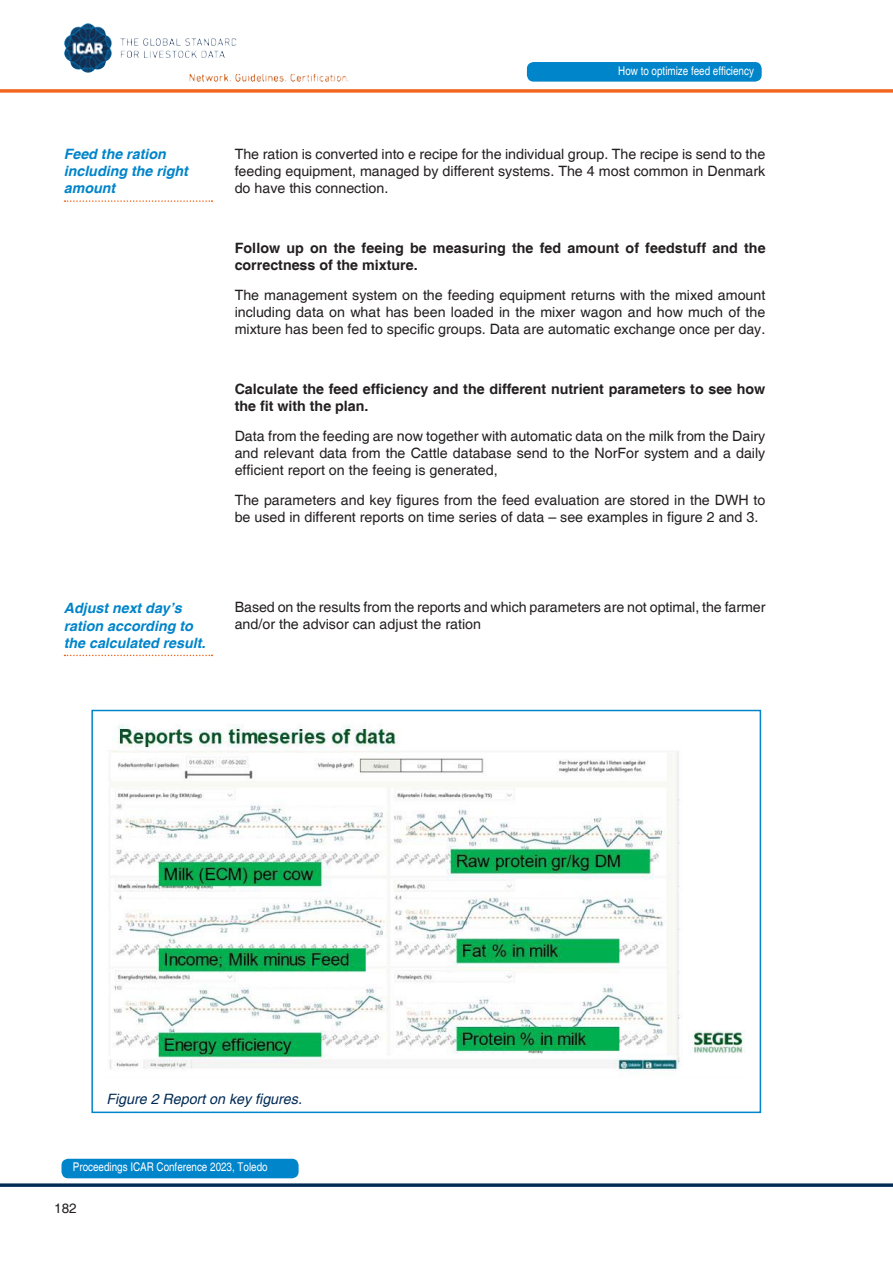
<style>
.page{position:relative;width:893px;height:1263px;background:#fff}
.page>*{position:absolute;margin:0;border:0;box-sizing:border-box;transform-origin:0 0}
.t1{font:14.25px/17.1px "Helvetica";color:#231f20;text-align:justify}
.t2{font:700 14.25px/17.1px "Helvetica";color:#231f20}
.t3{font:italic 700 14.25px/17.1px "Helvetica";color:#0084ca}
.t4{font:italic 14.25px "Helvetica";color:#002b55}
.t5{font:13.5px "Helvetica";color:#231f20}
.t6{font:condensed 12px "Helvetica";color:#fff}
</style>
<div class="page">
<div style="left:62px;top:1159px;width:237px;height:19px;background:#0084ca;border-radius:7px"></div>
<div style="left:527px;top:62px;width:235px;height:20px;background:#0084ca;border-radius:7px"></div>
<img style="left:190px;top:74px;width:145px;height:8px">
<img style="left:64px;top:23px;width:172px;height:50px">
<hr style="left:0;top:1183px;width:893px;height:3px;background:#002b55">
<hr style="left:0;top:89px;width:893px;height:3px;background:#f36621">
<svg style="left:64px;top:200px;width:148px;height:2px"></svg>
<svg style="left:64px;top:655px;width:148px;height:1px"></svg>
<div style="left:91px;top:710px;width:670px;height:403px;border:2px solid #0084ca"></div>
<img style="left:109px;top:725px;width:635px;height:346px">
<p class="t3" style="left:64px;top:146px;width:126px">Feed the ration including the right amount</p>
<p class="t6" style="left:618px;top:64px;width:137px">How to optimize feed efficiency</p>
<p class="t1" style="left:235px;top:146px;width:532px">The ration is converted into e recipe for the individual group. The recipe is send to the feeding equipment, managed by different systems. The 4 most common in Denmark do have this connection.</p>
<p class="t2" style="left:235px;top:240px;width:532px">Follow up on the feeing be measuring the fed amount of feedstuff and the correctness of the mixture.</p>
<p class="t1" style="left:235px;top:287px;width:532px">The management system on the feeding equipment returns with the mixed amount including data on what has been loaded in the mixer wagon and how much of the mixture has been fed to specific groups. Data are automatic exchange once per day.</p>
<p class="t2" style="left:235px;top:381px;width:532px">Calculate the feed efficiency and the different nutrient parameters to see how the fit with the plan.</p>
<p class="t1" style="left:235px;top:428px;width:532px">Data from the feeding are now together with automatic data on the milk from the Dairy and relevant data from the Cattle database send to the NorFor system and a daily efficient report on the feeing is generated,</p>
<p class="t1" style="left:235px;top:492px;width:532px">The parameters and key figures from the feed evaluation are stored in the DWH to be used in different reports on time series of data – see examples in figure 2 and 3.</p>
<p class="t3" style="left:64px;top:601px;width:143px">Adjust next day’s ration according to the calculated result.</p>
<p class="t1" style="left:235px;top:599px;width:532px">Based on the results from the reports and which parameters are not optimal, the farmer and/or the advisor can adjust the ration</p>
<p class="t4" style="left:106px;top:1091px;width:197px">Figure 2 Report on key figures.</p>
<p class="t6" style="left:73px;top:1159px;width:196px">Proceedings ICAR Conference 2023, Toledo</p>
<p class="t5" style="left:54px;top:1200px;width:24px">182</p>
</div>
